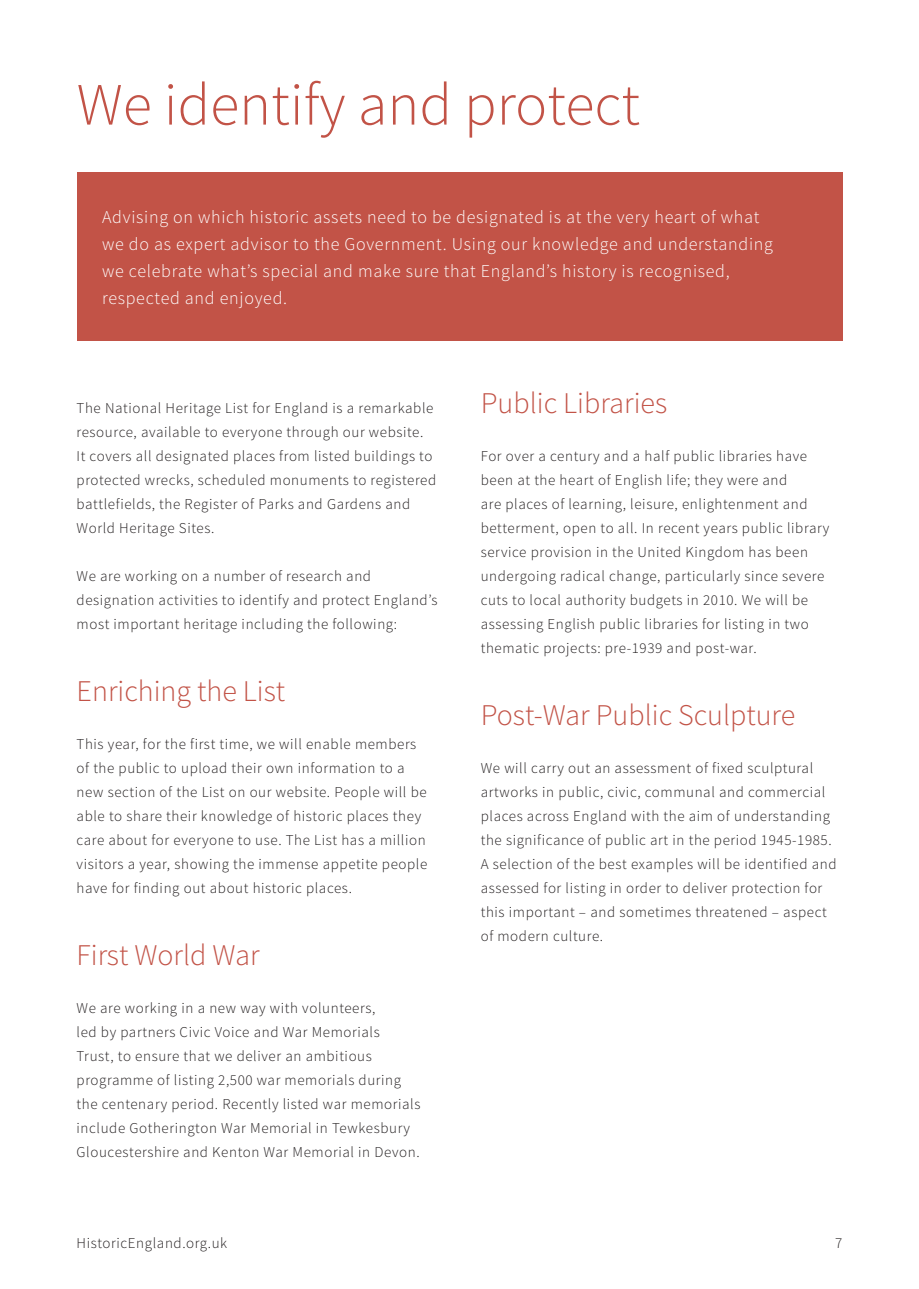
<style>
.page{position:relative;width:919px;height:1289px;background:#fff}
.page>*{position:absolute;margin:0;border:0;box-sizing:border-box;transform-origin:0 0}
.t1{font:300 60px "Source Sans Pro";color:#c25347}
.t2{font:300 30px "Source Sans Pro";color:#c25347}
.t3{font:300 18px/27px "Source Sans Pro";letter-spacing:.04em;color:#fff}
.t4{font:300 15px/24px "Source Sans Pro";letter-spacing:.04em;color:#231f20}
</style>
<div class="page">
<div style="left:77px;top:173px;width:765px;height:168px;background:#c25347"></div>
<h2 class="t1" style="left:77px;top:68px;width:565px">We identify and protect</h2>
<p class="t3" style="left:102px;top:203px;width:672px">Advising on which historic assets need to be designated is at the very heart of what we do as expert advisor to the Government. Using our knowledge and understanding we celebrate what’s special and make sure that England’s history is recognised, respected and enjoyed.</p>
<p class="t4" style="left:77px;top:396px;width:361px">The National Heritage List for England is a remarkable resource, available to everyone through our website.<br>It covers all designated places from listed buildings to protected wrecks, scheduled monuments to registered battlefields, the Register of Parks and Gardens and World Heritage Sites.</p>
<p class="t4" style="left:77px;top:564px;width:362px">We are working on a number of research and designation activities to identify and protect England’s most important heritage including the following:</p>
<h3 class="t2" style="left:77px;top:672px;width:210px">Enriching the List</h3>
<p class="t4" style="left:77px;top:732px;width:352px">This year, for the first time, we will enable members of the public to upload their own information to a new section of the List on our website. People will be able to share their knowledge of historic places they care about for everyone to use. The List has a million visitors a year, showing the immense appetite people have for finding out about historic places.</p>
<h3 class="t2" style="left:77px;top:936px;width:184px">First World War</h3>
<p class="t4" style="left:77px;top:996px;width:345px">We are working in a new way with volunteers,<br>led by partners Civic Voice and War Memorials Trust, to ensure that we deliver an ambitious programme of listing 2,500 war memorials during the centenary period. Recently listed war memorials include Gotherington War Memorial in Tewkesbury Gloucestershire and Kenton War Memorial in Devon.</p>
<h3 class="t2" style="left:480px;top:384px;width:188px">Public Libraries</h3>
<p class="t4" style="left:480px;top:444px;width:350px">For over a century and a half public libraries have been at the heart of English life; they were and<br>are places of learning, leisure, enlightenment and betterment, open to all. In recent years public library service provision in the United Kingdom has been undergoing radical change, particularly since severe cuts to local authority budgets in 2010. We will be assessing English public libraries for listing in two thematic projects: pre-1939 and post-war.</p>
<h3 class="t2" style="left:480px;top:696px;width:316px">Post-War Public Sculpture</h3>
<p class="t4" style="left:480px;top:756px;width:357px">We will carry out an assessment of fixed sculptural artworks in public, civic, communal and commercial places across England with the aim of understanding the significance of public art in the period 1945-1985.<br>A selection of the best examples will be identified and assessed for listing in order to deliver protection for this important – and sometimes threatened – aspect of modern culture.</p>
<p class="t4" style="left:77px;top:1230px;width:152px">HistoricEngland.org.uk</p>
<p class="t4" style="left:835px;top:1230px;width:9px">7</p>
</div>
